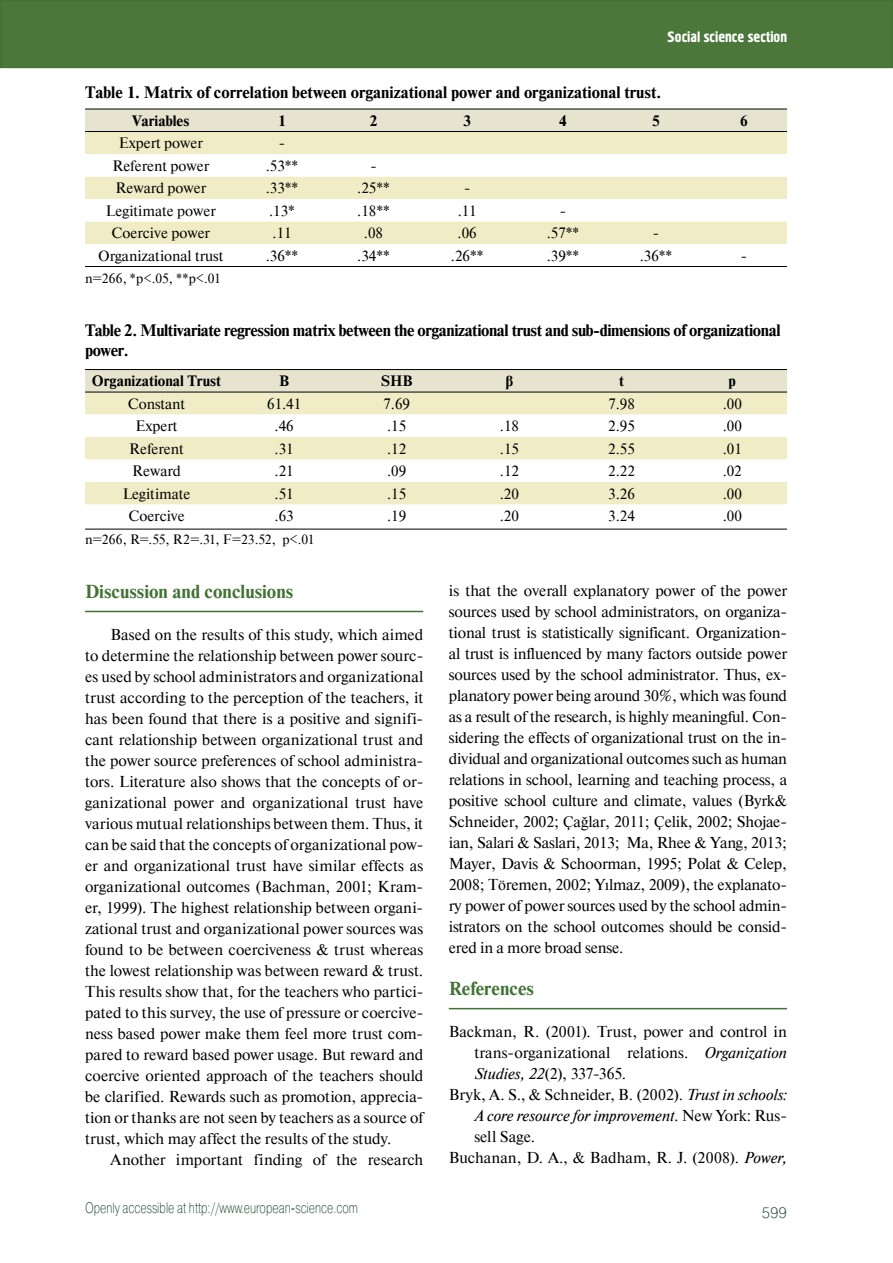
<style>
.page{position:relative;width:893px;height:1263px;background:#fff}
.page>*{position:absolute;margin:0;border:0;box-sizing:border-box;transform-origin:0 0}
.t1{font:700 18.75px "Newton C";color:#437236}
.t2{font:700 16.5px/19.8px "Newton C";letter-spacing:-.025em;color:#000}
.t3{font:700 16.5px "Newton C";color:#000}
.t4{font:15.75px/21px "Newton C";color:#000;text-align:justify}
.t5{font:italic 15.75px "Newton C";color:#000}
.t6{font:15px "Newton C";color:#000}
.t7{font:15px "Pragmatica Light C";color:#0d3f20;scale:.75 1}
.t8{font:700 15px "Newton C";color:#000}
.t9{font:15px "Hermes C";color:#fff}
.t10{font:15px "Pragmatica Light C";color:#0d3f20}
.t11{font:700 15px "Times New Roman";color:#000}
.t12{font:13.5px "Newton C";color:#000}
.s1{font-family:"Times New Roman"}
.s2{font-style:italic}
.s3{font-style:normal}
</style>
<div class="page">
<div style="left:1px;top:1px;width:891px;height:66px;background:#4b773b"></div>
<div style="left:0;top:0;width:892px;height:68px;border:2px solid #437236"></div>
<div style="left:85px;top:110px;width:702px;height:21px;background:#e6e4cf"></div>
<div style="left:85px;top:132px;width:702px;height:22px;background:#f0ecc6"></div>
<svg style="left:85px;top:176px;width:702px;height:68px;fill:#f0ecc6"></svg>
<hr style="left:85px;top:109px;width:702px;height:1px;background:#000">
<hr style="left:85px;top:131px;width:702px;height:1px;background:#000">
<hr style="left:85px;top:266px;width:702px;height:1px;background:#000">
<svg style="left:85px;top:370px;width:702px;height:22px;background:#e0deca"></svg>
<div style="left:85px;top:393px;width:702px;height:22px;background:#f0ecc6"></div>
<svg style="left:85px;top:437px;width:702px;height:92px"></svg>
<hr style="left:85px;top:369px;width:702px;height:1px;background:#000">
<hr style="left:85px;top:392px;width:702px;height:1px;background:#000">
<hr style="left:85px;top:529px;width:702px;height:1px;background:#000">
<hr style="left:85px;top:611px;width:338px;height:1px;background:#437236">
<hr style="left:449px;top:1008px;width:338px;height:1px;background:#437236">
<p class="t9" style="left:667px;top:32px;width:121px">Social science section</p>
<p class="t3" style="left:85px;top:85px;width:578px">Table 1. Matrix of correlation between organizational power and organizational trust.</p>
<p class="t8" style="left:132px;top:114px;width:59px">Variables</p>
<p class="t8" style="left:278px;top:114px;width:9px">1</p>
<p class="t8" style="left:369px;top:114px;width:9px">2</p>
<p class="t8" style="left:463px;top:114px;width:9px">3</p>
<p class="t8" style="left:559px;top:114px;width:9px">4</p>
<p class="t8" style="left:652px;top:114px;width:9px">5</p>
<p class="t8" style="left:740px;top:114px;width:9px">6</p>
<p class="t6" style="left:119px;top:137px;width:86px">Expert power</p>
<p class="t6" style="left:279px;top:137px;width:8px">-</p>
<p class="t6" style="left:112px;top:159px;width:98px">Referent power</p>
<p class="t6" style="left:266px;top:159px;width:34px">.53**</p>
<p class="t6" style="left:370px;top:159px;width:8px">-</p>
<p class="t6" style="left:115px;top:182px;width:92px">Reward power</p>
<p class="t6" style="left:266px;top:182px;width:34px">.33**</p>
<p class="t6" style="left:357px;top:182px;width:34px">.25**</p>
<p class="t6" style="left:464px;top:182px;width:8px">-</p>
<p class="t6" style="left:106px;top:204px;width:111px">Legitimate power</p>
<p class="t6" style="left:269px;top:204px;width:27px">.13*</p>
<p class="t6" style="left:357px;top:204px;width:34px">.18**</p>
<p class="t6" style="left:457px;top:204px;width:20px">.11</p>
<p class="t6" style="left:560px;top:204px;width:8px">-</p>
<p class="t6" style="left:112px;top:227px;width:100px">Coercive power</p>
<p class="t6" style="left:272px;top:227px;width:20px">.11</p>
<p class="t6" style="left:364px;top:227px;width:21px">.08</p>
<p class="t6" style="left:457px;top:227px;width:21px">.06</p>
<p class="t6" style="left:546px;top:227px;width:34px">.57**</p>
<p class="t6" style="left:652px;top:227px;width:8px">-</p>
<p class="t6" style="left:98px;top:249px;width:127px">Organizational trust</p>
<p class="t6" style="left:266px;top:249px;width:34px">.36**</p>
<p class="t6" style="left:357px;top:249px;width:34px">.34**</p>
<p class="t6" style="left:451px;top:249px;width:34px">.26**</p>
<p class="t6" style="left:546px;top:249px;width:34px">.39**</p>
<p class="t6" style="left:639px;top:249px;width:34px">.36**</p>
<p class="t6" style="left:740px;top:249px;width:8px">-</p>
<p class="t12" style="left:85px;top:273px;width:137px">n=266, *p&lt;.05, **p&lt;.01</p>
<p class="t2" style="left:85px;top:321px;width:697px">Table 2. Multivariate regression matrix between the organizational trust and sub-dimensions of organizational power.</p>
<p class="t8" style="left:92px;top:375px;width:131px">Organizational Trust</p>
<p class="t8" style="left:279px;top:375px;width:12px">B</p>
<p class="t8" style="left:381px;top:375px;width:33px">SHB</p>
<p class="t11" style="left:505px;top:372px;width:9px">β</p>
<p class="t8" style="left:619px;top:375px;width:6px">t</p>
<p class="t8" style="left:728px;top:375px;width:9px">p</p>
<p class="t6" style="left:128px;top:397px;width:59px">Constant</p>
<p class="t6" style="left:267px;top:397px;width:36px">61.41</p>
<p class="t6" style="left:383px;top:397px;width:28px">7.69</p>
<p class="t6" style="left:608px;top:397px;width:28px">7.98</p>
<p class="t6" style="left:722px;top:397px;width:21px">.00</p>
<p class="t6" style="left:135px;top:420px;width:44px">Expert</p>
<p class="t6" style="left:274px;top:420px;width:21px">.46</p>
<p class="t6" style="left:387px;top:420px;width:21px">.15</p>
<p class="t6" style="left:500px;top:420px;width:21px">.18</p>
<p class="t6" style="left:608px;top:420px;width:28px">2.95</p>
<p class="t6" style="left:722px;top:420px;width:21px">.00</p>
<p class="t6" style="left:129px;top:442px;width:56px">Referent</p>
<p class="t6" style="left:274px;top:442px;width:21px">.31</p>
<p class="t6" style="left:387px;top:442px;width:21px">.12</p>
<p class="t6" style="left:500px;top:442px;width:21px">.15</p>
<p class="t6" style="left:608px;top:442px;width:28px">2.55</p>
<p class="t6" style="left:722px;top:442px;width:21px">.01</p>
<p class="t6" style="left:132px;top:465px;width:50px">Reward</p>
<p class="t6" style="left:274px;top:465px;width:21px">.21</p>
<p class="t6" style="left:387px;top:465px;width:21px">.09</p>
<p class="t6" style="left:500px;top:465px;width:21px">.12</p>
<p class="t6" style="left:608px;top:465px;width:28px">2.22</p>
<p class="t6" style="left:722px;top:465px;width:21px">.02</p>
<p class="t6" style="left:123px;top:487px;width:69px">Legitimate</p>
<p class="t6" style="left:274px;top:487px;width:21px">.51</p>
<p class="t6" style="left:387px;top:487px;width:21px">.15</p>
<p class="t6" style="left:500px;top:487px;width:21px">.20</p>
<p class="t6" style="left:608px;top:487px;width:28px">3.26</p>
<p class="t6" style="left:722px;top:487px;width:21px">.00</p>
<p class="t6" style="left:128px;top:510px;width:58px">Coercive</p>
<p class="t6" style="left:274px;top:510px;width:21px">.63</p>
<p class="t6" style="left:387px;top:510px;width:21px">.19</p>
<p class="t6" style="left:500px;top:510px;width:21px">.20</p>
<p class="t6" style="left:608px;top:510px;width:28px">3.24</p>
<p class="t6" style="left:722px;top:510px;width:21px">.00</p>
<p class="t12" style="left:85px;top:534px;width:231px">n=266, R=.55, R2=.31, F=23.52, p&lt;.01</p>
<p class="t1" style="left:85px;top:584px;width:210px">Discussion and conclusions</p>
<p class="t4" style="left:85px;top:625px;width:340px;text-indent:26px">Based on the results of this study, which aimed to determine the relationship between power sourc&shy;es used by school administrators and organizational trust according to the perception of the teachers, it has been found that there is a positive and signifi&shy;cant relationship between organizational trust and the power source preferences of school administra&shy;tors. Literature also shows that the concepts of or&shy;ganizational power and organizational trust have various mutual relationships between them. Thus, it can be said that the concepts of organizational pow&shy;er and organizational trust have similar effects as organizational outcomes (Bachman, 2001; Kram&shy;er, 1999). The highest relationship between organi&shy;zational trust and organizational power sources was found to be between coerciveness &amp; trust whereas the lowest relationship was between reward &amp; trust.<br>This results show that, for the teachers who partici&shy;pated to this survey, the use of pressure or coercive&shy;ness based power make them feel more trust com&shy;pared to reward based power usage. But reward and coercive oriented approach of the teachers should be clarified. Rewards such as promotion, apprecia&shy;tion or thanks are not seen by teachers as a source of trust, which may affect the results of the study.</p>
<p class="t4" style="left:111px;top:1150px;width:314px">Another important finding of the research</p>
<p class="t4" style="left:449px;top:581px;width:340px">is that the overall explanatory power of the power sources used by school administrators, on organiza&shy;tional trust is statistically significant. Organization&shy;al trust is influenced by many factors outside power sources used by the school administrator. Thus, ex&shy;planatory power being around 30%, which was found as a result of the research, is highly meaningful. Con&shy;sidering the effects of organizational trust on the in&shy;dividual and organizational outcomes such as human relations in school, learning and teaching process, a positive school culture and climate, values (Byrk&amp; Schneider, 2002; <span class="s1">Ç</span>a<span class="s1">ğ</span>lar, 2011; <span class="s1">Ç</span>elik, 2002; Shojae&shy;ian, Salari &amp; Saslari, 2013; Ma, Rhee &amp; Yang, 2013; Mayer, Davis &amp; Schoorman, 1995; Polat &amp; Celep, 2008; T<span class="s1">ö</span>remen, 2002; Y<span class="s1">ı</span>lmaz, 2009), the explanato&shy;ry power of power sources used by the school admin&shy;istrators on the school outcomes should be consid&shy;ered in a more broad sense.</p>
<p class="t1" style="left:449px;top:981px;width:87px">References</p>
<p class="t4" style="left:449px;top:1022px;width:340px">Backman, R. (2001). Trust, power and control in</p>
<p class="t4" style="left:474px;top:1043px;width:314px">trans-organizational relations. <span class="s2">Organization</span></p>
<p class="t4" style="left:474px;top:1064px;width:153px"><span class="s2">Studies, 22</span>(2), 337-365.</p>
<p class="t4" style="left:449px;top:1085px;width:340px">Bryk, A. S., &amp; Schneider, B. (2002). <span class="s2">Trust in schools:</span></p>
<p class="t5" style="left:474px;top:1110px;width:314px">A core resource for improvement<span class="s3">. New York: Rus-</span></p>
<p class="t4" style="left:474px;top:1127px;width:62px">sell Sage.</p>
<p class="t4" style="left:449px;top:1148px;width:340px">Buchanan, D. A., &amp; Badham, R. J. (2008). <span class="s2">Power,</span></p>
<p class="t7" style="left:85px;top:1202px;width:365px">Openly accessible at http://www.european-science.com</p>
<p class="t10" style="left:762px;top:1208px;width:27px">599</p>
</div>
